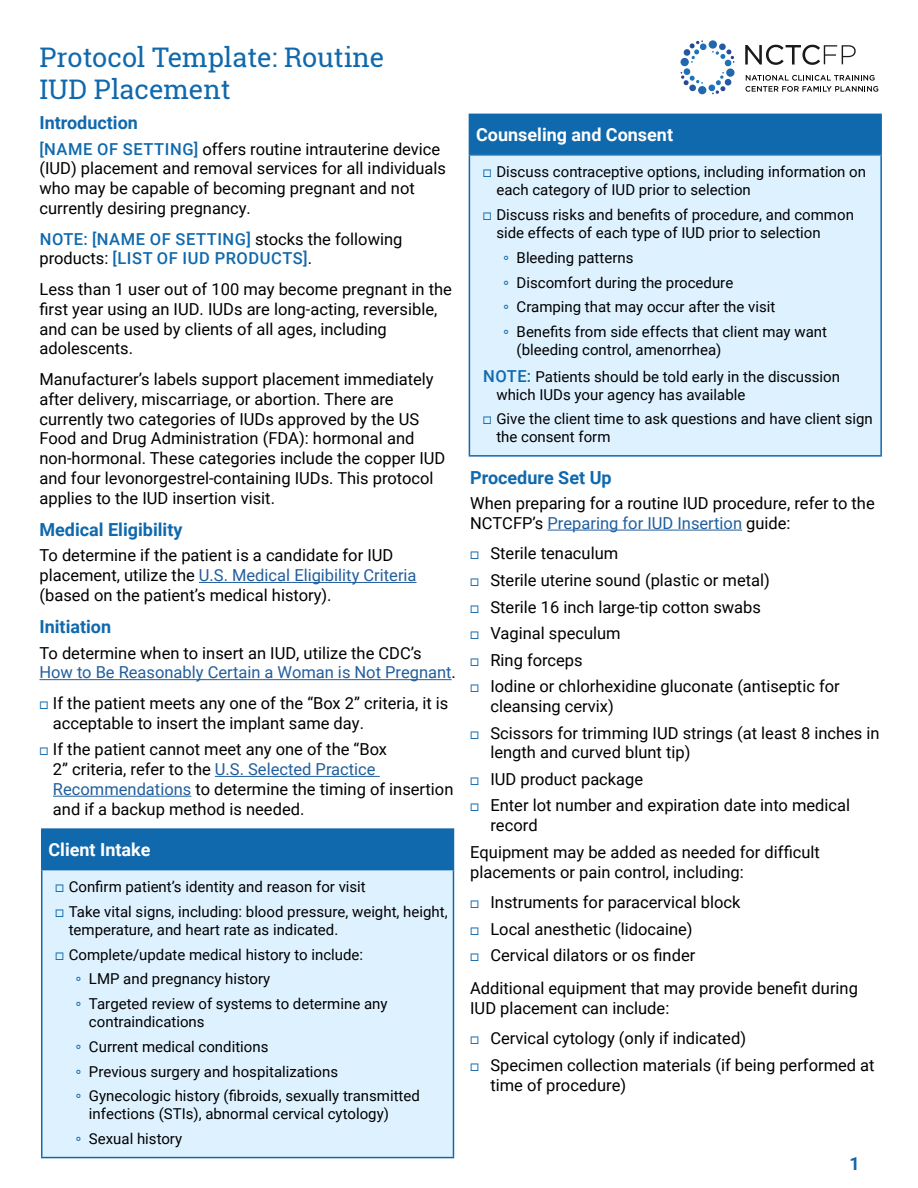
<style>
.page{position:relative;width:918px;height:1188px;background:#fff}
.page>*{position:absolute;margin:0;border:0;box-sizing:border-box;transform-origin:0 0}
.t1{font:27px/32.4px "Roboto Slab";color:#1069ad}
.t2{font:700 18px "Roboto";color:#1069ad}
.t3{font:700 18px "Roboto";color:#fff}
.t4{font:16.5px/19.8px "Roboto";color:#000}
.t5{font:500 16.5px/19.8px "Roboto";letter-spacing:.035em;color:#1069ad}
.t6{font:15px/18px "Roboto";color:#000}
.s1{font-weight:500;color:#1069ad}
.s2{font-weight:400;color:#000}
.s3{color:#215e9e}
.s4{font-family:"Lato";font-size:15px;color:#1069ad}
.s5{font-family:"Lato";color:#1069ad}
.s6{font-weight:500;font-size:16.5px;color:#1069ad}
</style>
<div class="page">
<svg style="left:745px;top:45px;width:111px;height:20px"></svg>
<svg style="left:746px;top:75px;width:132px;height:17px"></svg>
<svg style="left:681px;top:40px;width:54px;height:54px"></svg>
<hr style="left:199px;top:582px;width:218px;height:1px;background:#215e9e">
<hr style="left:39px;top:679px;width:413px;height:1px;background:#215e9e">
<hr style="left:215px;top:776px;width:165px;height:1px;background:#215e9e">
<hr style="left:53px;top:796px;width:138px;height:1px;background:#215e9e">
<div style="left:42px;top:829px;width:411px;height:41px;background:#1069ad"></div>
<div style="left:42px;top:870px;width:411px;height:288px;background:#def1ff"></div>
<hr style="left:41px;top:870px;width:1px;height:287px;background:#1069ad">
<hr style="left:453px;top:870px;width:1px;height:287px;background:#1069ad">
<hr style="left:41px;top:1157px;width:413px;height:1px;background:#1069ad">
<hr style="left:41px;top:828px;width:413px;height:2px;background:#1069ad">
<hr style="left:41px;top:830px;width:1px;height:39px;background:#1069ad">
<hr style="left:453px;top:830px;width:1px;height:39px;background:#1069ad">
<hr style="left:41px;top:869px;width:413px;height:1px;background:#1069ad">
<div style="left:469px;top:114px;width:412px;height:41px;background:#1069ad"></div>
<div style="left:469px;top:155px;width:412px;height:301px;background:#def1ff"></div>
<hr style="left:469px;top:156px;width:1px;height:299px;background:#1069ad">
<hr style="left:880px;top:156px;width:2px;height:299px;background:#1069ad">
<hr style="left:469px;top:455px;width:413px;height:2px;background:#1069ad">
<hr style="left:469px;top:114px;width:413px;height:1px;background:#1069ad">
<hr style="left:880px;top:115px;width:2px;height:39px;background:#1069ad">
<hr style="left:469px;top:154px;width:413px;height:2px;background:#1069ad">
<hr style="left:548px;top:530px;width:194px;height:1px;background:#215e9e">
<h1 class="t1" style="left:39px;top:40px;width:346px">Protocol Template: Routine<br>IUD Placement</h1>
<h2 class="t2" style="left:39px;top:110px;width:100px">Introduction</h2>
<p class="t4" style="left:39px;top:138px;width:408px"><span class="s1">[NAME OF SETTING]</span> offers routine intrauterine device (IUD) placement and removal services for all individuals who may be capable of becoming pregnant and not currently desiring pregnancy.</p>
<p class="t5" style="left:39px;top:228px;width:364px">NOTE: [NAME OF SETTING] <span class="s2">stocks the following products:</span> [LIST OF IUD PRODUCTS]<span class="s2">.</span></p>
<p class="t4" style="left:39px;top:279px;width:414px">Less than 1 user out of 100 may become pregnant in the first year using an IUD. IUDs are long-acting, reversible, and can be used by clients of all ages, including adolescents.</p>
<p class="t4" style="left:39px;top:369px;width:407px">Manufacturer’s labels support placement immediately after delivery, miscarriage, or abortion. There are currently two categories of IUDs approved by the US Food and Drug Administration (FDA): hormonal and non-hormonal. These categories include the copper IUD and four levonorgestrel-containing IUDs. This protocol applies to the IUD insertion visit.</p>
<h2 class="t2" style="left:39px;top:517px;width:144px">Medical Eligibility</h2>
<p class="t4" style="left:39px;top:545px;width:379px">To determine if the patient is a candidate for IUD placement, utilize the <span class="s3">U.S. Medical Eligibility Criteria </span>(based on the patient’s medical history).</p>
<h2 class="t2" style="left:39px;top:614px;width:73px">Initiation</h2>
<p class="t4" style="left:39px;top:642px;width:418px">To determine when to insert an IUD, utilize the CDC’s<br><span class="s3">How to Be Reasonably Certain a Woman is Not Pregnant</span>.</p>
<p class="t4" style="left:53px;top:693px;width:397px;text-indent:-14px"><span class="s4">□</span> If the patient meets any one of the “Box 2” criteria, it is acceptable to insert the implant same day.</p>
<p class="t4" style="left:53px;top:739px;width:402px;text-indent:-14px"><span class="s4">□</span> If the patient cannot meet any one of the “Box<br>2” criteria, refer to the <span class="s3">U.S. Selected Practice Recommendations</span> to determine the timing of insertion and if a backup method is needed.</p>
<h2 class="t3" style="left:48px;top:837px;width:104px">Client Intake</h2>
<p class="t6" style="left:55px;top:877px;width:312px"><span class="s5">□</span> Confirm patient’s identity and reason for visit</p>
<p class="t6" style="left:69px;top:902px;width:380px;text-indent:-14px"><span class="s5">□</span> Take vital signs, including: blood pressure, weight, height, temperature, and heart rate as indicated.</p>
<p class="t6" style="left:55px;top:945px;width:309px"><span class="s5">□</span> Complete/update medical history to include:</p>
<p class="t6" style="left:75px;top:969px;width:196px"><span class="s5">◦</span> LMP and pregnancy history</p>
<p class="t6" style="left:89px;top:994px;width:300px;text-indent:-14px"><span class="s5">◦</span> Targeted review of systems to determine any contraindications</p>
<p class="t6" style="left:75px;top:1037px;width:194px"><span class="s5">◦</span> Current medical conditions</p>
<p class="t6" style="left:75px;top:1062px;width:264px"><span class="s5">◦</span> Previous surgery and hospitalizations</p>
<p class="t6" style="left:89px;top:1086px;width:332px;text-indent:-14px"><span class="s5">◦</span> Gynecologic history (fibroids, sexually transmitted infections (STIs), abnormal cervical cytology)</p>
<p class="t6" style="left:75px;top:1129px;width:108px"><span class="s5">◦</span> Sexual history</p>
<h2 class="t3" style="left:476px;top:122px;width:198px">Counseling and Consent</h2>
<p class="t6" style="left:496px;top:162px;width:371px;text-indent:-14px"><span class="s5">□</span> Discuss contraceptive options, including information on each category of IUD prior to selection</p>
<p class="t6" style="left:496px;top:205px;width:359px;text-indent:-14px"><span class="s5">□</span> Discuss risks and benefits of procedure, and common side effects of each type of IUD prior to selection</p>
<p class="t6" style="left:503px;top:248px;width:132px"><span class="s5">◦</span> Bleeding patterns</p>
<p class="t6" style="left:503px;top:273px;width:232px"><span class="s5">◦</span> Discomfort during the procedure</p>
<p class="t6" style="left:503px;top:297px;width:274px"><span class="s5">◦</span> Cramping that may occur after the visit</p>
<p class="t6" style="left:517px;top:322px;width:312px;text-indent:-14px"><span class="s5">◦</span> Benefits from side effects that client may want (bleeding control, amenorrhea)</p>
<p class="t6" style="left:496px;top:367px;width:345px;text-indent:-13px"><span class="s6">NOTE:</span> Patients should be told early in the discussion which IUDs your agency has available</p>
<p class="t6" style="left:496px;top:409px;width:378px;text-indent:-14px"><span class="s5">□</span> Give the client time to ask questions and have client sign the consent form</p>
<h2 class="t2" style="left:470px;top:465px;width:143px">Procedure Set Up</h2>
<p class="t4" style="left:470px;top:493px;width:406px">When preparing for a routine IUD procedure, refer to the<br>NCTCFP’s <span class="s3">Preparing for IUD Insertion</span> guide:</p>
<p class="t4" style="left:470px;top:543px;width:150px"><span class="s4">□</span> Sterile tenaculum</p>
<p class="t4" style="left:470px;top:570px;width:301px"><span class="s4">□</span> Sterile uterine sound (plastic or metal)</p>
<p class="t4" style="left:470px;top:596px;width:292px"><span class="s4">□</span> Sterile 16 inch large-tip cotton swabs</p>
<p class="t4" style="left:470px;top:623px;width:152px"><span class="s4">□</span> Vaginal speculum</p>
<p class="t4" style="left:470px;top:649px;width:114px"><span class="s4">□</span> Ring forceps</p>
<p class="t4" style="left:490px;top:676px;width:351px;text-indent:-20px"><span class="s4">□</span> Iodine or chlorhexidine gluconate (antiseptic for cleansing cervix)</p>
<p class="t4" style="left:490px;top:722px;width:391px;text-indent:-20px"><span class="s4">□</span> Scissors for trimming IUD strings (at least 8 inches in length and curved blunt tip)</p>
<p class="t4" style="left:470px;top:769px;width:175px"><span class="s4">□</span> IUD product package</p>
<p class="t4" style="left:490px;top:795px;width:361px;text-indent:-20px"><span class="s4">□</span> Enter lot number and expiration date into medical record</p>
<p class="t4" style="left:470px;top:841px;width:351px">Equipment may be added as needed for difficult placements or pain control, including:</p>
<p class="t4" style="left:470px;top:892px;width:272px"><span class="s4">□</span> Instruments for paracervical block</p>
<p class="t4" style="left:470px;top:918px;width:224px"><span class="s4">□</span> Local anesthetic (lidocaine)</p>
<p class="t4" style="left:470px;top:945px;width:227px"><span class="s4">□</span> Cervical dilators or os finder</p>
<p class="t4" style="left:470px;top:978px;width:389px">Additional equipment that may provide benefit during<br>IUD placement can include:</p>
<p class="t4" style="left:470px;top:1028px;width:277px"><span class="s4">□</span> Cervical cytology (only if indicated)</p>
<p class="t4" style="left:490px;top:1054px;width:386px;text-indent:-20px"><span class="s4">□</span> Specimen collection materials (if being performed at time of procedure)</p>
<p class="t2" style="left:849px;top:1151px;width:12px">1</p>
</div>
